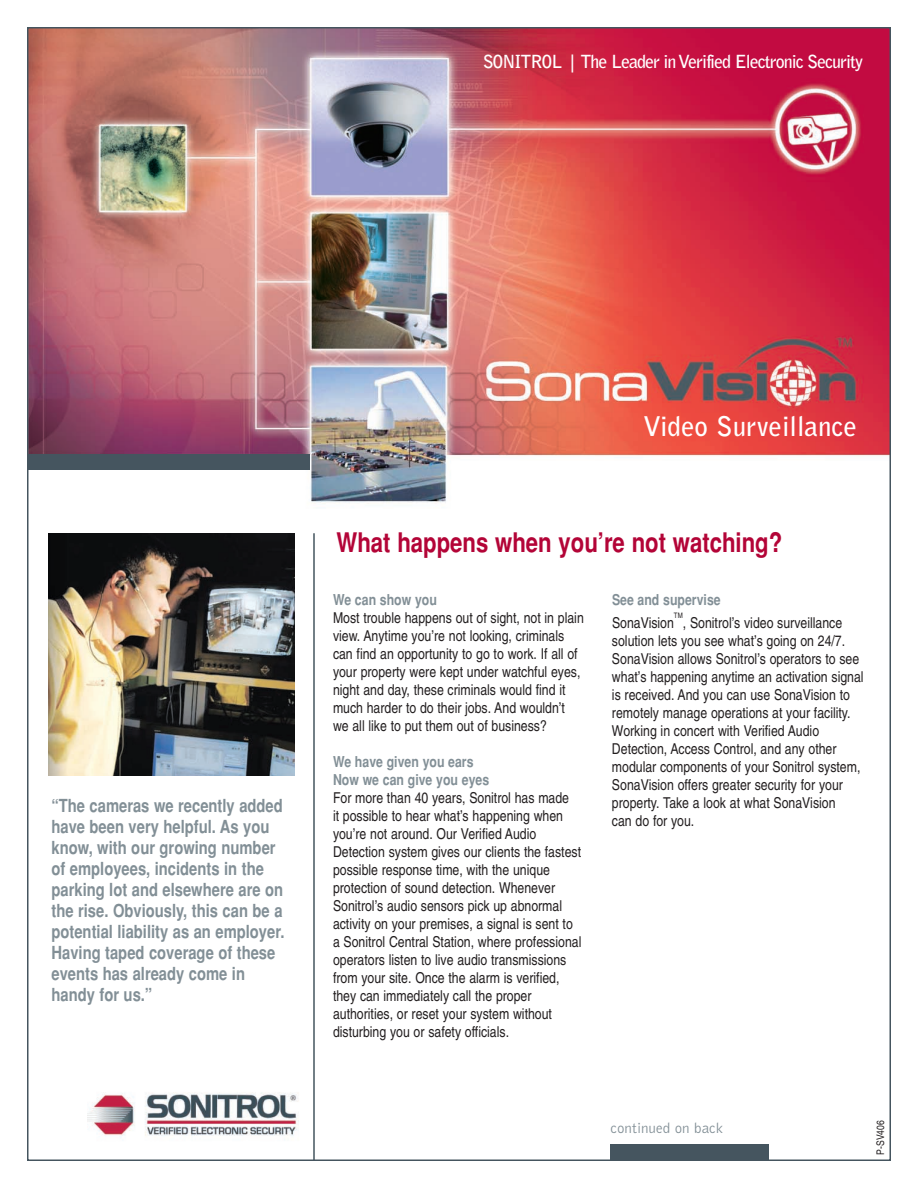
<style>
.page{position:relative;width:918px;height:1188px;background:#fff}
.page>*{position:absolute;margin:0;border:0;box-sizing:border-box;transform-origin:0 0}
.t1{font:700 condensed 27px "Helvetica";color:#b30437}
.t2{font:700 27px "Bell Gothic";color:#fff}
.t3{font:700 condensed 18px/21px "Helvetica";color:#828f96}
.t4{font:700 18px "Bell Gothic";letter-spacing:-.055em;color:#fff}
.t5{font:condensed 15px/18px "Helvetica";color:#231f20}
.t6{font:700 condensed 15px/18px "Helvetica";color:#828f96}
.t7{font:300 15px "Bell Gothic";color:#828f96}
.t8{font:condensed 10.5px "Helvetica";color:#231f20}
.t9{font:condensed 7.5px "Helvetica";color:#231f20}
</style>
<div class="page">
<img style="left:30px;top:30px;width:858px;height:504px">
<div style="left:610px;top:1144px;width:159px;height:16px;background:#45555f"></div>
<img style="left:88px;top:1092px;width:211px;height:48px">
<hr style="left:313px;top:533px;width:2px;height:627px;background:#45555f">
<div style="left:28px;top:455px;width:282px;height:15px;background:#45555f"></div>
<img style="left:48px;top:534px;width:247px;height:242px">
<p class="t4" style="left:483px;top:55px;width:382px">SONITROL | The Leader in Verified Electronic Security</p>
<p class="t3" style="left:51px;top:797px;width:234px">“The cameras we recently added have been very helpful. As you know, with our growing number of employees, incidents in the parking lot and elsewhere are on the rise. Obviously, this can be a potential liability as an employer.<br>Having taped coverage of these events has already come in handy for us.”</p>
<h1 class="t2" style="left:643px;top:415px;width:215px">Video Surveillance</h1>
<h1 class="t1" style="left:336px;top:532px;width:447px">What happens when you’re not watching?</h1>
<p class="t6" style="left:333px;top:592px;width:106px">We can show you</p>
<p class="t5" style="left:333px;top:610px;width:252px">Most trouble happens out of sight, not in plain view. Anytime you’re not looking, criminals can find an opportunity to go to work. If all of your property were kept under watchful eyes, night and day, these criminals would find it much harder to do their jobs. And wouldn’t we all like to put them out of business?</p>
<p class="t6" style="left:333px;top:754px;width:158px">We have given you ears<br>Now we can give you eyes</p>
<p class="t5" style="left:333px;top:790px;width:250px">For more than 40 years, Sonitrol has made<br>it possible to hear what’s happening when you’re not around. Our Verified Audio Detection system gives our clients the fastest possible response time, with the unique protection of sound detection. Whenever Sonitrol’s audio sensors pick up abnormal activity on your premises, a signal is sent to a Sonitrol Central Station, where professional operators listen to live audio transmissions from your site. Once the alarm is verified, they can immediately call the proper authorities, or reset your system without disturbing you or safety officials.</p>
<p class="t6" style="left:612px;top:592px;width:110px">See and supervise</p>
<p class="t5" style="left:612px;top:615px;width:63px">SonaVision</p>
<p class="t9" style="left:674px;top:612px;width:10px">TM</p>
<p class="t5" style="left:612px;top:615px;width:253px;text-indent:71px">, Sonitrol’s video surveillance solution lets you see what’s going on 24/7.<br>SonaVision allows Sonitrol’s operators to see what’s happening anytime an activation signal is received. And you can use SonaVision to remotely manage operations at your facility.<br>Working in concert with Verified Audio Detection, Access Control, and any other modular components of your Sonitrol system, SonaVision offers greater security for your property. Take a look at what SonaVision<br>can do for you.</p>
<p class="t7" style="left:610px;top:1122px;width:114px">continued on back</p>
<p class="t8" style="left:877px;top:1155px;width:36px;rotate:-90deg">P-SV406</p>
</div>
